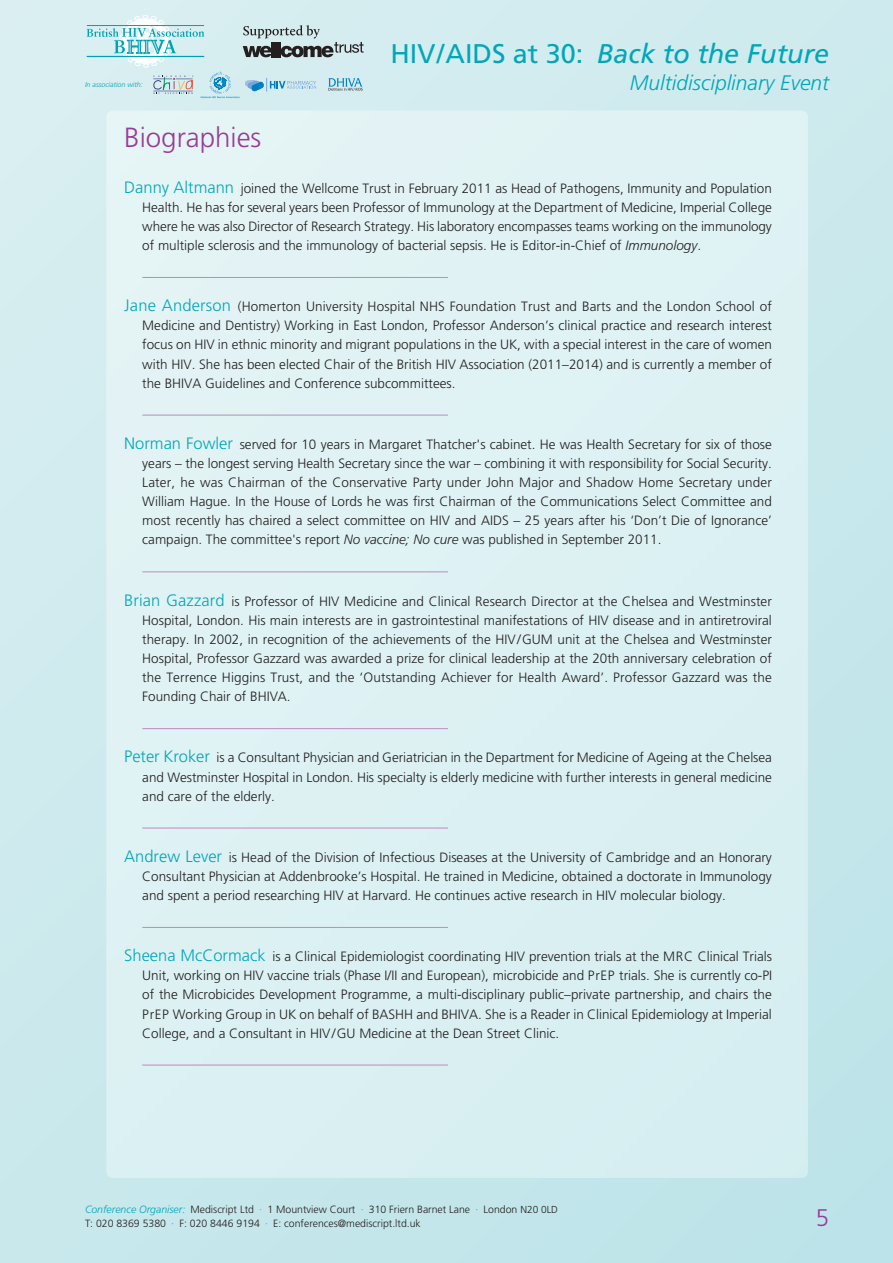
<style>
.page{position:relative;width:893px;height:1263px;background:#fff}
.page>*{position:absolute;margin:0;border:0;box-sizing:border-box;transform-origin:0 0}
.t1{font:300 27.75px "Frutiger";color:#983d97}
.t2{font:italic 27px "Frutiger";color:#00a7b8}
.t3{font:300 24px "Frutiger";color:#983d97}
.t4{font:italic 300 21px "Frutiger";color:#00a7b8}
.t5{font:300 13.5px/19.2px "Frutiger";color:#231f20;text-align:justify}
.t6{font:300 10.5px/14px "Frutiger";color:#231f20}
.t7{font:italic 300 7.05px "Frutiger";color:#00a7b8}
.s1{font-style:normal}
.s2{font-size:16.5px;color:#00a7b8}
.s3{font-style:italic}
.s4{font-style:italic;color:#00a7b8}
.s5{color:#00a7b8}
.s6{font-size:10.2px}
</style>
<div class="page">
<div style="left:0;top:0;width:893px;height:1263px;background:linear-gradient(to right,#cfebee,#c6e7eb)"></div>
<div style="left:106px;top:111px;width:702px;height:1067px;background:#ddf1f3"></div>
<hr style="left:142px;top:277px;width:306px;height:1px;background:#bb8cbf">
<hr style="left:142px;top:415px;width:306px;height:1px;background:#bb8cbf">
<hr style="left:142px;top:571px;width:306px;height:1px;background:#bb8cbf">
<hr style="left:142px;top:728px;width:306px;height:1px;background:#bb8cbf">
<hr style="left:142px;top:828px;width:306px;height:1px;background:#bb8cbf">
<hr style="left:142px;top:927px;width:306px;height:1px;background:#bb8cbf">
<hr style="left:142px;top:1065px;width:306px;height:1px;background:#bb8cbf">
<svg style="left:87px;top:15px;width:277px;height:83px;background:#c1dde1"></svg>
<h2 class="t2" style="left:390px;top:43px;width:440px"><span class="s1">HIV/AIDS at 30:</span> Back to the Future</h2>
<p class="t7" style="left:85px;top:81px;width:59px">In association with:</p>
<h3 class="t4" style="left:630px;top:74px;width:201px">Multidisciplinary Event</h3>
<h1 class="t1" style="left:124px;top:126px;width:139px">Biographies</h1>
<p class="t5" style="left:142px;top:179px;width:631px;text-indent:-18px"><span class="s2">Danny Altmann</span> joined the Wellcome Trust in February 2011 as Head of Pathogens, Immunity and Population Health. He has for several years been Professor of Immunology at the Department of Medicine, Imperial College where he was also Director of Research Strategy. His laboratory encompasses teams working on the immunology of multiple sclerosis and the immunology of bacterial sepsis. He is Editor-in-Chief of <span class="s3">Immunology</span>.</p>
<p class="t5" style="left:142px;top:298px;width:631px;text-indent:-18px"><span class="s2">Jane Anderson</span> (Homerton University Hospital NHS Foundation Trust and Barts and the London School of Medicine and Dentistry) Working in East London, Professor Anderson’s clinical practice and research interest focus on HIV in ethnic minority and migrant populations in the UK, with a special interest in the care of women with HIV. She has been elected Chair of the British HIV Association (2011–2014) and is currently a member of the BHIVA Guidelines and Conference subcommittees.</p>
<p class="t5" style="left:142px;top:436px;width:631px;text-indent:-18px"><span class="s2">Norman Fowler</span> served for 10 years in Margaret Thatcher's cabinet. He was Health Secretary for six of those years – the longest serving Health Secretary since the war – combining it with responsibility for Social Security.<br>Later, he was Chairman of the Conservative Party under John Major and Shadow Home Secretary under William Hague. In the House of Lords he was first Chairman of the Communications Select Committee and most recently has chaired a select committee on HIV and AIDS – 25 years after his ‘Don’t Die of Ignorance’ campaign. The committee's report <span class="s3">No vaccine; No cure</span> was published in September 2011.</p>
<p class="t5" style="left:142px;top:592px;width:631px;text-indent:-18px"><span class="s2">Brian Gazzard</span> is Professor of HIV Medicine and Clinical Research Director at the Chelsea and Westminster Hospital, London. His main interests are in gastrointestinal manifestations of HIV disease and in antiretroviral therapy. In 2002, in recognition of the achievements of the HIV/GUM unit at the Chelsea and Westminster Hospital, Professor Gazzard was awarded a prize for clinical leadership at the 20th anniversary celebration of the Terrence Higgins Trust, and the ‘Outstanding Achiever for Health Award’. Professor Gazzard was the Founding Chair of BHIVA.</p>
<p class="t5" style="left:142px;top:749px;width:631px;text-indent:-18px"><span class="s2">Peter Kroker</span> is a Consultant Physician and Geriatrician in the Department for Medicine of Ageing at the Chelsea and Westminster Hospital in London. His specialty is elderly medicine with further interests in general medicine and care of the elderly.</p>
<p class="t5" style="left:142px;top:848px;width:631px;text-indent:-18px"><span class="s2">Andrew Lever</span> is Head of the Division of Infectious Diseases at the University of Cambridge and an Honorary Consultant Physician at Addenbrooke’s Hospital. He trained in Medicine, obtained a doctorate in Immunology and spent a period researching HIV at Harvard. He continues active research in HIV molecular biology.</p>
<p class="t5" style="left:142px;top:948px;width:631px;text-indent:-18px"><span class="s2">Sheena McCormack</span> is a Clinical Epidemiologist coordinating HIV prevention trials at the MRC Clinical Trials Unit, working on HIV vaccine trials (Phase I/II and European), microbicide and PrEP trials. She is currently co-PI of the Microbicides Development Programme, a multi-disciplinary public–private partnership, and chairs the PrEP Working Group in UK on behalf of BASHH and BHIVA. She is a Reader in Clinical Epidemiology at Imperial College, and a Consultant in HIV/GU Medicine at the Dean Street Clinic.</p>
<p class="t6" style="left:85px;top:1203px;width:474px"><span class="s4">Conference Organiser:</span> Mediscript Ltd <span class="s5">·</span> 1 Mountview Court <span class="s5">·</span> 310 Friern Barnet Lane <span class="s5">·</span> London <span class="s6">N20 0LD<br></span>T: 020 8369 5380 <span class="s5">·</span> F: 020 8446 9194 <span class="s5">·</span> E: conferences@mediscript.ltd.uk</p>
<h3 class="t3" style="left:816px;top:1208px;width:15px">5</h3>
</div>
